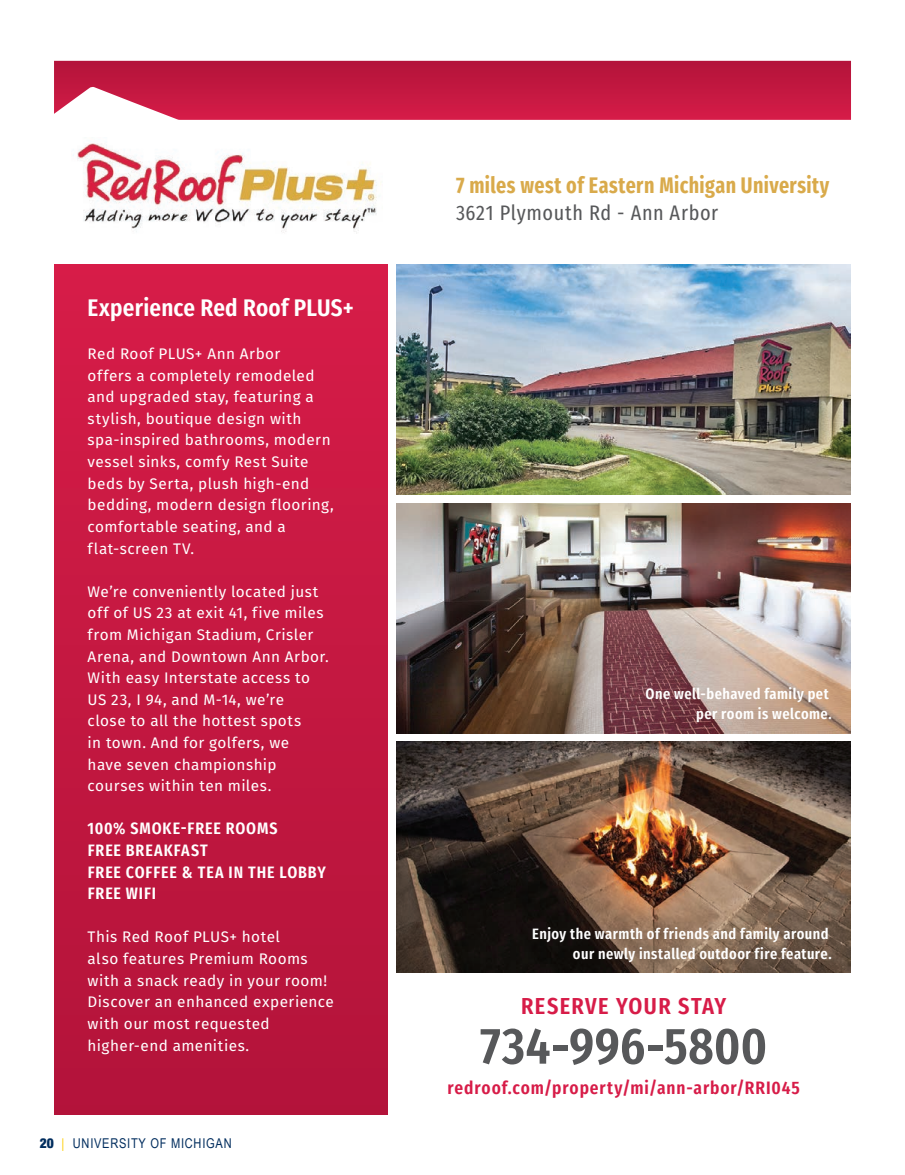
<style>
.page{position:relative;width:905px;height:1175px;background:#fff}
.page>*{position:absolute;margin:0;border:0;box-sizing:border-box;transform-origin:0 0}
.t1{font:600 51.15px "Fira Sans Condensed";letter-spacing:.01em;color:#57585a}
.t2{font:600 24px "Fira Sans Condensed";letter-spacing:.01em;color:#fff}
.t3{font:600 23.1px "Fira Sans Condensed";letter-spacing:.06em;color:#d71c48}
.t4{font:700 22.5px "Fira Sans Condensed";letter-spacing:.02em;color:#d9aa4b;scale:.92 1}
.t5{font:21px "Fira Sans Condensed";letter-spacing:.03em;color:#57585a}
.t6{font:600 18px "Fira Sans Condensed";letter-spacing:.05em;color:#d71c48}
.t7{font:600 16.5px/21.6px "Fira Sans Condensed";letter-spacing:.055em;color:#fff}
.t8{font:15.3px/21.6px "Fira Sans";letter-spacing:.03em;color:#fff}
.t9{font:600 15px/19.5px "Fira Sans Condensed";letter-spacing:.03em;color:#fff;text-align:right}
.t10{font:13.5px "Arial Narrow";letter-spacing:.055em;color:#002d5e}
.s1{font-family:"Helvetica Neue";font-weight:900;font-stretch:condensed}
.s2{color:#fece08}
</style>
<div class="page">
<div style="left:54px;top:264px;width:333px;height:850px;background:linear-gradient(to bottom,#d61c48,#b2133a)"></div>
<img style="left:396px;top:264px;width:454px;height:231px">
<img style="left:396px;top:742px;width:454px;height:230px">
<img style="left:73px;top:143px;width:308px;height:91px">
<img style="left:396px;top:503px;width:454px;height:230px">
<svg style="left:54px;top:61px;width:797px;height:59px;background:#c62249"></svg>
<p class="t2" style="left:88px;top:286px;width:267px">Experience Red Roof PLUS+</p>
<p class="t8" style="left:88px;top:343px;width:247px">Red Roof PLUS+ Ann Arbor<br>offers a completely remodeled and upgraded stay, featuring a stylish, boutique design with spa-inspired bathrooms, modern vessel sinks, comfy Rest Suite beds by Serta, plush high-end bedding, modern design flooring, comfortable seating, and a flat-screen TV.</p>
<p class="t8" style="left:88px;top:580px;width:243px">We’re conveniently located just off of US 23 at exit 41, five miles from Michigan Stadium, Crisler<br>Arena, and Downtown Ann Arbor.<br>With easy Interstate access to<br>US 23, I 94, and M-14, we’re<br>close to all the hottest spots<br>in town. And for golfers, we<br>have seven championship courses within ten miles.</p>
<p class="t7" style="left:88px;top:816px;width:240px">100% SMOKE-FREE ROOMS<br>FREE BREAKFAST<br>FREE COFFEE &amp; TEA IN THE LOBBY<br>FREE WIFI</p>
<p class="t8" style="left:88px;top:926px;width:248px">This Red Roof PLUS+ hotel<br>also features Premium Rooms with a snack ready in your room!<br>Discover an enhanced experience with our most requested higher-end amenities.</p>
<p class="t10" style="left:40px;top:1132px;width:193px"><span class="s1">20</span> <span class="s2">|</span> UNIVERSITY OF MICHIGAN</p>
<p class="t4" style="left:456px;top:164px;width:407px">7 miles west of Eastern Michigan University</p>
<p class="t5" style="left:456px;top:193px;width:264px">3621 Plymouth Rd - Ann Arbor</p>
<p class="t9" style="left:645px;top:682px;width:188px">One well-behaved family pet per room is welcome.</p>
<p class="t9" style="left:532px;top:922px;width:301px">Enjoy the warmth of friends and family around our newly installed outdoor fire feature.</p>
<p class="t3" style="left:521px;top:984px;width:206px">RESERVE YOUR STAY</p>
<p class="t1" style="left:480px;top:999px;width:289px">734-996-5800</p>
<p class="t6" style="left:447px;top:1071px;width:354px">redroof.com/property/mi/ann-arbor/RRI045</p>
</div>
